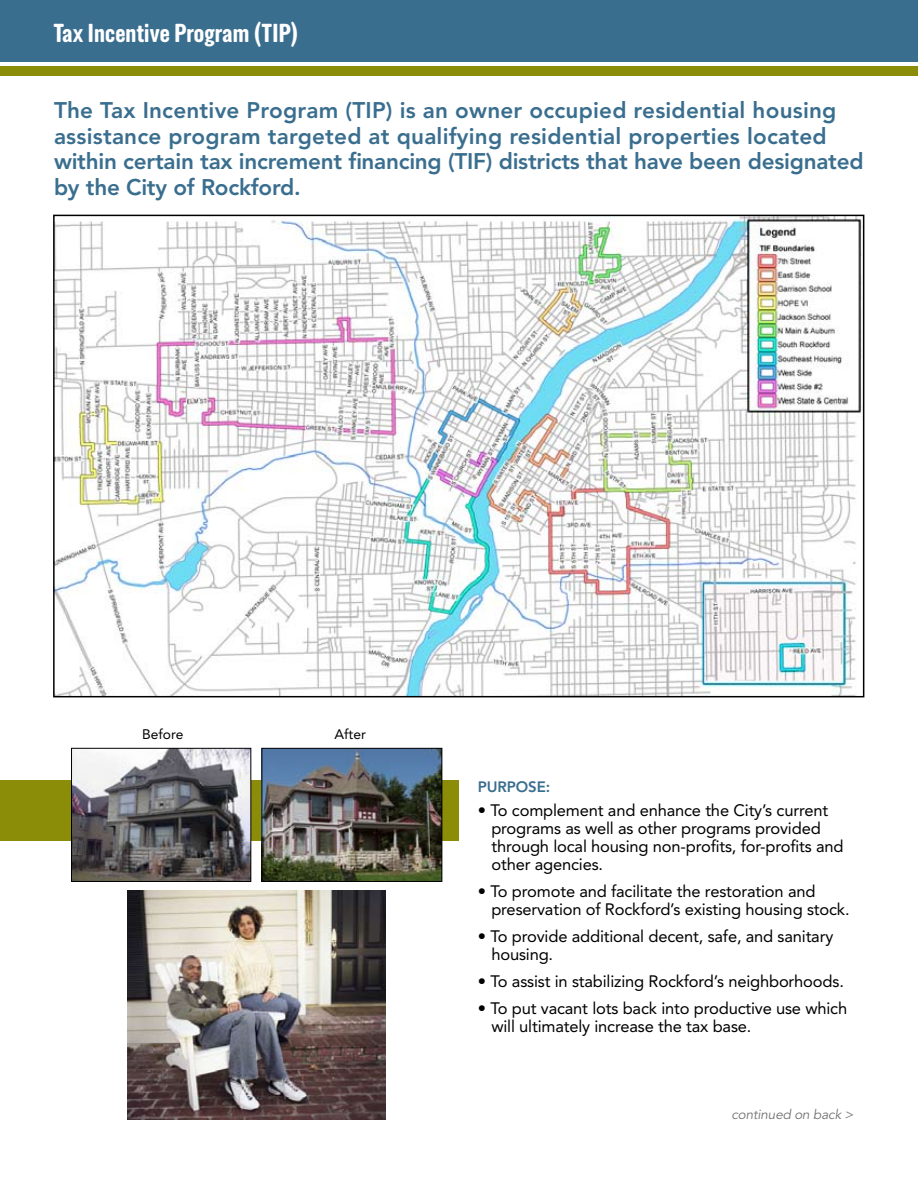
<style>
.page{position:relative;width:918px;height:1188px;background:#fff}
.page>*{position:absolute;margin:0;border:0;box-sizing:border-box;transform-origin:0 0}
.t1{font:700 25.5px "Elderkin";letter-spacing:.01em;color:#fff}
.t2{font:800 22.5px/25.5px "Avenir";letter-spacing:.01em;color:#3a6e8f}
.t3{font:16.5px/18px "Avenir";letter-spacing:-.01em;color:#000}
.t4{font:800 15px "Avenir";letter-spacing:-.01em;color:#3a6e8f}
.t5{font:13.8px "Avenir";color:#000}
.t6{font:italic 13.5px "Avenir";letter-spacing:-.01em;color:#717073}
</style>
<div class="page">
<div style="left:0;top:0;width:918px;height:62px;background:#3a6e8f"></div>
<div style="left:0;top:66px;width:918px;height:10px;background:#8b8d09"></div>
<img style="left:56px;top:218px;width:805px;height:476px">
<img style="left:128px;top:890px;width:257px;height:230px">
<div style="left:0;top:780px;width:459px;height:60px;background:#8b8d09"></div>
<img style="left:73px;top:750px;width:176px;height:130px">
<div style="left:71px;top:748px;width:180px;height:134px;border:1px solid #000"></div>
<img style="left:264px;top:750px;width:176px;height:130px">
<div style="left:262px;top:748px;width:180px;height:134px;border:1px solid #000"></div>
<h1 class="t1" style="left:54px;top:19px;width:246px">Tax Incentive Program (TIP)</h1>
<p class="t2" style="left:54px;top:98px;width:811px">The Tax Incentive Program (TIP) is an owner occupied residential housing assistance program targeted at qualifying residential properties located within certain tax increment financing (TIF) districts that have been designated by the City of Rockford.</p>
<p class="t5" style="left:142px;top:726px;width:43px">Before</p>
<p class="t5" style="left:335px;top:726px;width:33px">After</p>
<p class="t4" style="left:478px;top:778px;width:74px">PURPOSE:</p>
<p class="t3" style="left:491px;top:801px;width:354px;text-indent:-13px">• To complement and enhance the City’s current programs as well as other programs provided through local housing non-profits, for-profits and other agencies.</p>
<p class="t3" style="left:491px;top:882px;width:360px;text-indent:-14px">• To promote and facilitate the restoration and preservation of Rockford’s existing housing stock.</p>
<p class="t3" style="left:491px;top:927px;width:343px;text-indent:-13px">• To provide additional decent, safe, and sanitary housing.</p>
<p class="t3" style="left:478px;top:972px;width:368px">• To assist in stabilizing Rockford’s neighborhoods.</p>
<p class="t3" style="left:491px;top:999px;width:357px;text-indent:-13px">• To put vacant lots back into productive use which will ultimately increase the tax base.</p>
<p class="t6" style="left:732px;top:1107px;width:124px">continued on back &gt;</p>
</div>
